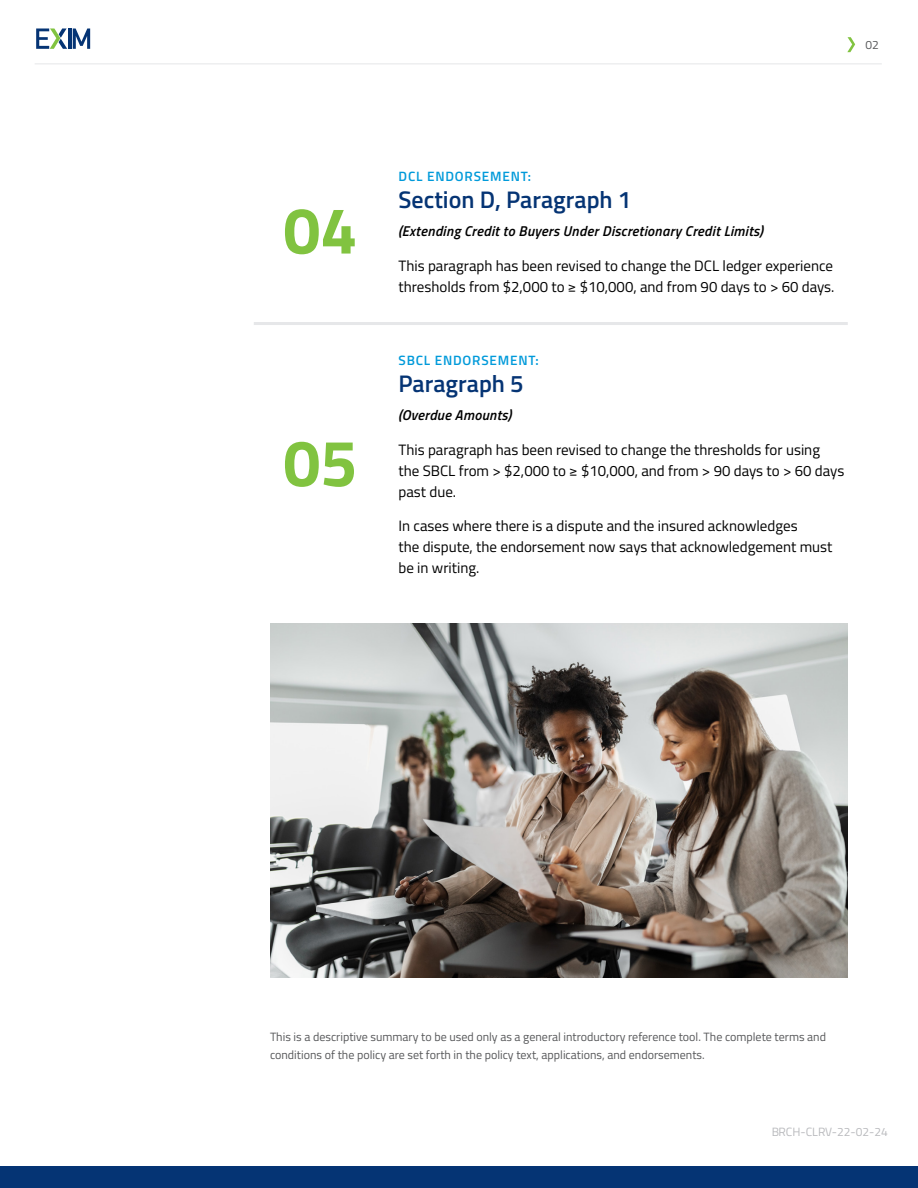
<style>
.page{position:relative;width:918px;height:1188px;background:#fff}
.page>*{position:absolute;margin:0;border:0;box-sizing:border-box;transform-origin:0 0}
.t1{font:700 66px "Titillium Web";color:#81c340}
.t2{font:600 24px "Titillium Web";color:#053474}
.t3{font:15px/21px "Titillium Web";color:#000}
.t4{font:italic 600 14.25px "Titillium Web";letter-spacing:.02em;color:#000}
.t5{font:600 13.5px "Titillium Web";letter-spacing:.06em;color:#009ada}
.t6{font:12px/18px "Titillium Web";color:#57585a}
.t7{font:12px "Titillium Web";color:#a8a9ad}
</style>
<div class="page">
<svg style="left:847px;top:37px;width:8px;height:15px"></svg>
<hr style="left:35px;top:63px;width:847px;height:2px;background:#e6e7e9">
<hr style="left:68px;top:28px;width:3px;height:21px;background:#053474">
<svg style="left:73px;top:28px;width:17px;height:21px"></svg>
<svg style="left:36px;top:28px;width:31px;height:21px"></svg>
<div style="left:0;top:1166px;width:918px;height:22px;background:#053474"></div>
<hr style="left:254px;top:322px;width:594px;height:3px;background:#e6e7e9">
<img style="left:270px;top:624px;width:578px;height:353px">
<p class="t6" style="left:866px;top:35px;width:15px">02</p>
<h2 class="t1" style="left:283px;top:180px;width:75px">04</h2>
<h1 class="t1" style="left:283px;top:413px;width:75px">05</h1>
<h2 class="t5" style="left:399px;top:166px;width:134px">DCL ENDORSEMENT:</h2>
<h2 class="t2" style="left:399px;top:181px;width:234px">Section D, Paragraph 1</h2>
<h2 class="t4" style="left:399px;top:220px;width:366px">(Extending Credit to Buyers Under Discretionary Credit Limits)</h2>
<p class="t3" style="left:399px;top:254px;width:438px">This paragraph has been revised to change the DCL ledger experience thresholds from $2,000 to ≥ $10,000, and from 90 days to &gt; 60 days.</p>
<h2 class="t5" style="left:399px;top:350px;width:142px">SBCL ENDORSEMENT:</h2>
<h2 class="t2" style="left:399px;top:365px;width:127px">Paragraph 5</h2>
<h2 class="t4" style="left:399px;top:404px;width:114px">(Overdue Amounts)</h2>
<p class="t3" style="left:399px;top:438px;width:447px">This paragraph has been revised to change the thresholds for using the SBCL from &gt; $2,000 to ≥ $10,000, and from &gt; 90 days to &gt; 60 days past due.</p>
<p class="t3" style="left:399px;top:515px;width:435px">In cases where there is a dispute and the insured acknowledges<br>the dispute, the endorsement now says that acknowledgement must be in writing.</p>
<p class="t6" style="left:270px;top:1027px;width:558px">This is a descriptive summary to be used only as a general introductory reference tool. The complete terms and conditions of the policy are set forth in the policy text, applications, and endorsements.</p>
<p class="t7" style="left:771px;top:1123px;width:118px">BRCH-CLRV-22-02-24</p>
</div>
